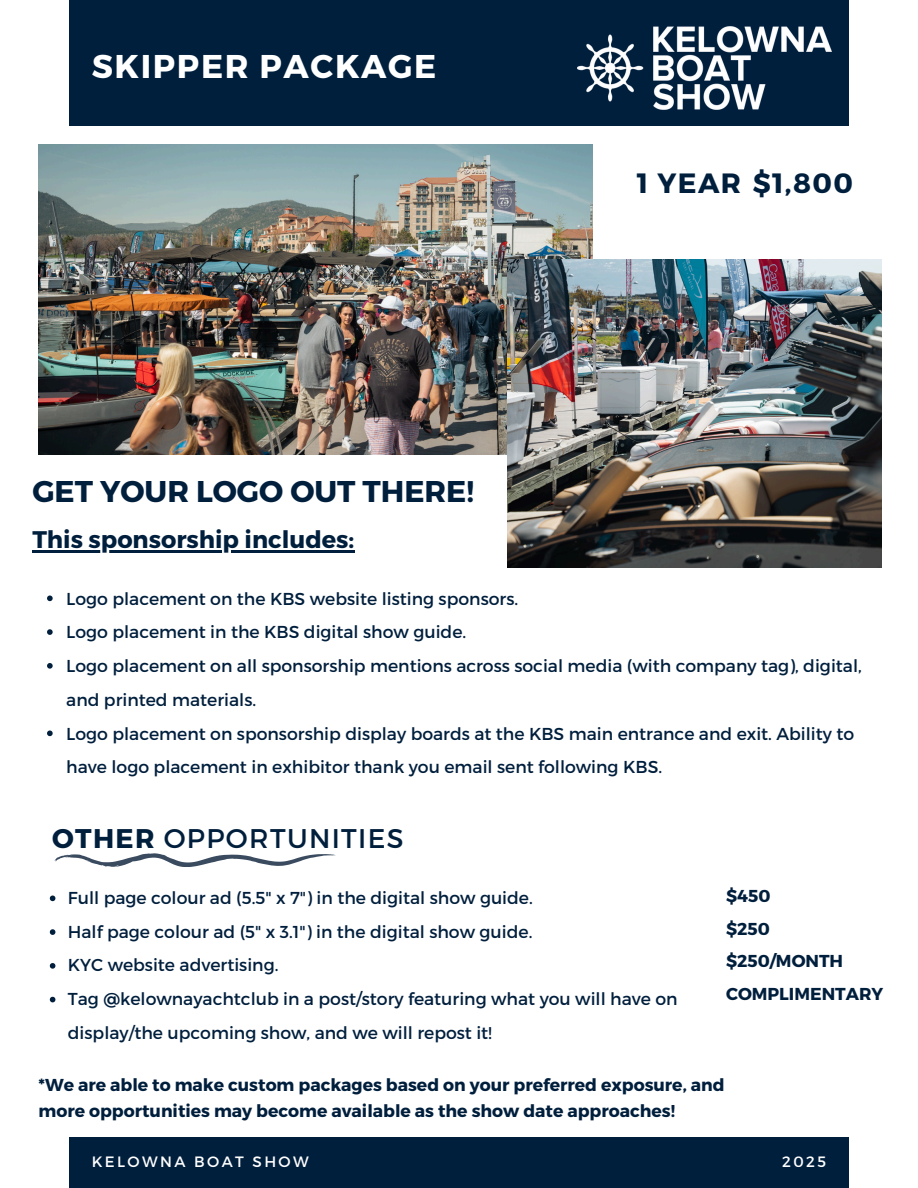
<style>
.page{position:relative;width:918px;height:1188px;background:#fff}
.page>*{position:absolute;margin:0;border:0;box-sizing:border-box;transform-origin:0 0}
.t1{font:700 32.85px "Montserrat";letter-spacing:.05em;color:#fff}
.t2{font:700 30px "Montserrat";color:#001f3d}
.t3{font:700 27.9px "Montserrat";letter-spacing:.05em;color:#001f3d}
.t4{font:27px "Montserrat";letter-spacing:.05em;color:#001f3d}
.t5{font:700 24px "Montserrat";color:#001f3d}
.t6{font:17.25px/33.8px "Montserrat";color:#001f3d}
.t7{font:700 17.25px/32.7px "Montserrat";color:#001f3d}
.t8{font:15px "Montserrat";letter-spacing:.16em;color:#fff}
.s1{font-weight:700}
</style>
<div class="page">
<div style="left:69px;top:0;width:780px;height:1188px;background:#001f3d"></div>
<img style="left:577px;top:26px;width:255px;height:84px">
<div style="left:0;top:126px;width:918px;height:1011px;background:#fff"></div>
<img style="left:39px;top:145px;width:553px;height:309px">
<svg style="left:54px;top:853px;width:282px;height:14px"></svg>
<img style="left:508px;top:259px;width:373px;height:308px">
<svg style="left:47px;top:596px;width:6px;height:5px"></svg>
<svg style="left:47px;top:629px;width:6px;height:6px"></svg>
<svg style="left:47px;top:663px;width:6px;height:6px"></svg>
<svg style="left:47px;top:731px;width:6px;height:5px"></svg>
<hr style="left:32px;top:550px;width:322px;height:2px;background:#001f3d">
<svg style="left:50px;top:896px;width:5px;height:5px"></svg>
<svg style="left:50px;top:929px;width:5px;height:6px"></svg>
<svg style="left:50px;top:963px;width:5px;height:6px"></svg>
<svg style="left:50px;top:997px;width:5px;height:5px"></svg>
<p class="t1" style="left:92px;top:45px;width:346px">SKIPPER PACKAGE</p>
<h2 class="t2" style="left:32px;top:472px;width:443px">GET YOUR LOGO OUT THERE!</h2>
<p class="t5" style="left:32px;top:524px;width:324px">This sponsorship includes:</p>
<p class="t3" style="left:637px;top:165px;width:218px">1 YEAR $1,800</p>
<h1 class="t6" style="left:66px;top:581px;width:453px">Logo placement on the KBS website listing sponsors.</h1>
<p class="t6" style="left:66px;top:614px;width:402px">Logo placement in the KBS digital show guide.</p>
<p class="t6" style="left:66px;top:648px;width:797px">Logo placement on all sponsorship mentions across social media (with company tag), digital, and printed materials.</p>
<p class="t6" style="left:66px;top:716px;width:790px">Logo placement on sponsorship display boards at the KBS main entrance and exit. Ability to have logo placement in exhibitor thank you email sent following KBS.</p>
<h4 class="t4" style="left:52px;top:821px;width:353px"><span class="s1">OTHER</span> OPPORTUNITIES</h4>
<p class="t7" style="left:726px;top:879px;width:159px">$450<br>$250 $250/MONTH<br>COMPLIMENTARY</p>
<p class="t6" style="left:68px;top:880px;width:466px">Full page colour ad (5.5" x 7") in the digital show guide.</p>
<p class="t6" style="left:68px;top:914px;width:466px">Half page colour ad (5" x 3.1") in the digital show guide.</p>
<p class="t6" style="left:68px;top:948px;width:212px">KYC website advertising.</p>
<p class="t6" style="left:68px;top:981px;width:611px">Tag @kelownayachtclub in a post/story featuring what you will have on display/the upcoming show, and we will repost it!</p>
<h3 class="t7" style="left:39px;top:1072px;width:688px;line-height:25.3px">*We are able to make custom packages based on your preferred exposure, and more opportunities may become available as the show date approaches!</h3>
<h2 class="t8" style="left:92px;top:1152px;width:218px">KELOWNA BOAT SHOW</h2>
<p class="t8" style="left:782px;top:1152px;width:45px">2025</p>
</div>
